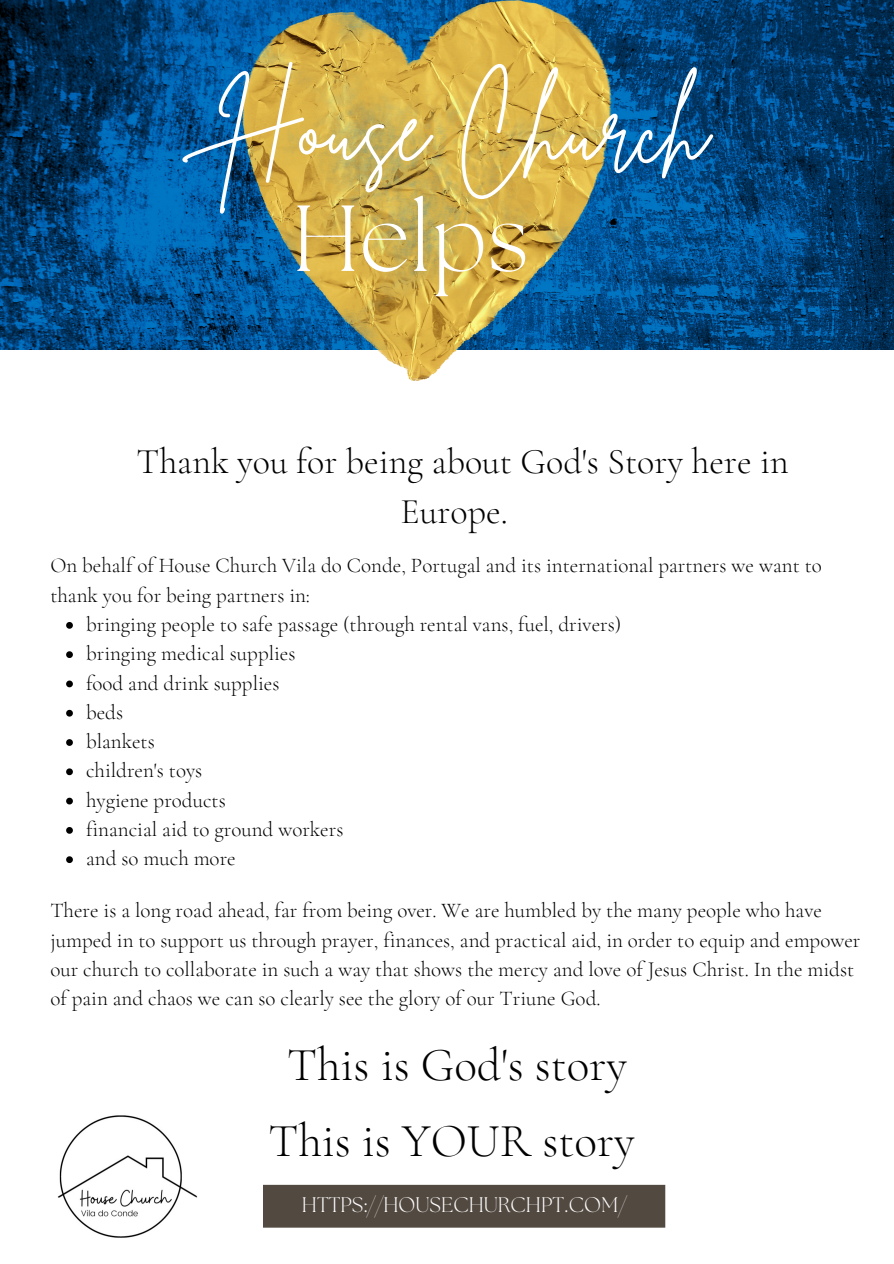
<style>
.page{position:relative;width:894px;height:1264px;background:#fff}
.page>*{position:absolute;margin:0;border:0;box-sizing:border-box;transform-origin:0 0}
.t1{font:93.45px "Brittany Signature";color:#fff}
.t2{font:300 93.45px "The Seasons";color:#fff}
.t3{font:300 47.25px "Cormorant Garamond";color:#000}
.t4{font:300 36px/49.5px "Cormorant Garamond";color:#000;text-align:center}
.t5{font:300 21px/29.2px "Cormorant Garamond";color:#000}
.t6{font:300 21px "The Seasons";color:#fff}
</style>
<div class="page">
<div style="left:263px;top:1184px;width:402px;height:43px;background:#524941"></div>
<img style="left:0;top:0;width:893px;height:349px">
<img style="left:240px;top:0;width:371px;height:381px">
<img style="left:57px;top:1115px;width:141px;height:123px">
<svg style="left:66px;top:622px;width:7px;height:6px"></svg>
<svg style="left:66px;top:651px;width:7px;height:7px"></svg>
<svg style="left:66px;top:680px;width:7px;height:7px"></svg>
<svg style="left:66px;top:710px;width:7px;height:6px"></svg>
<svg style="left:66px;top:739px;width:7px;height:7px"></svg>
<svg style="left:66px;top:768px;width:7px;height:7px"></svg>
<svg style="left:66px;top:797px;width:7px;height:7px"></svg>
<svg style="left:66px;top:827px;width:7px;height:6px"></svg>
<svg style="left:66px;top:856px;width:7px;height:7px"></svg>
<p class="t1" style="left:220px;top:67px;width:489px">House Church</p>
<p class="t2" style="left:292px;top:196px;width:238px">Helps</p>
<p class="t4" style="left:137px;top:437px;width:653px">Thank you for being about God's Story here in<br>Europe.</p>
<p class="t5" style="left:50px;top:551px;width:772px">On behalf of House Church Vila do Conde, Portugal and its international partners we want to thank you for being partners in:</p>
<p class="t5" style="left:86px;top:609px;width:536px">bringing people to safe passage (through rental vans, fuel, drivers)</p>
<p class="t5" style="left:86px;top:639px;width:211px">bringing medical supplies</p>
<p class="t5" style="left:86px;top:668px;width:195px">food and drink supplies</p>
<p class="t5" style="left:86px;top:697px;width:39px">beds</p>
<p class="t5" style="left:86px;top:726px;width:70px">blankets</p>
<p class="t5" style="left:86px;top:756px;width:118px">children's toys</p>
<p class="t5" style="left:86px;top:785px;width:141px">hygiene products</p>
<p class="t5" style="left:86px;top:814px;width:259px">financial aid to ground workers</p>
<p class="t5" style="left:86px;top:844px;width:151px">and so much more</p>
<p class="t5" style="left:50px;top:896px;width:811px">There is a long road ahead, far from being over. We are humbled by the many people who have jumped in to support us through prayer, finances, and practical aid, in order to equip and empower our church to collaborate in such a way that shows the mercy and love of Jesus Christ. In the midst of pain and chaos we can so clearly see the glory of our Triune God.</p>
<p class="t3" style="left:287px;top:1035px;width:341px">This is God's story</p>
<p class="t3" style="left:268px;top:1112px;width:368px">This is YOUR story</p>
<p class="t6" style="left:302px;top:1194px;width:326px">HTTPS://HOUSECHURCHPT.COM/</p>
</div>
